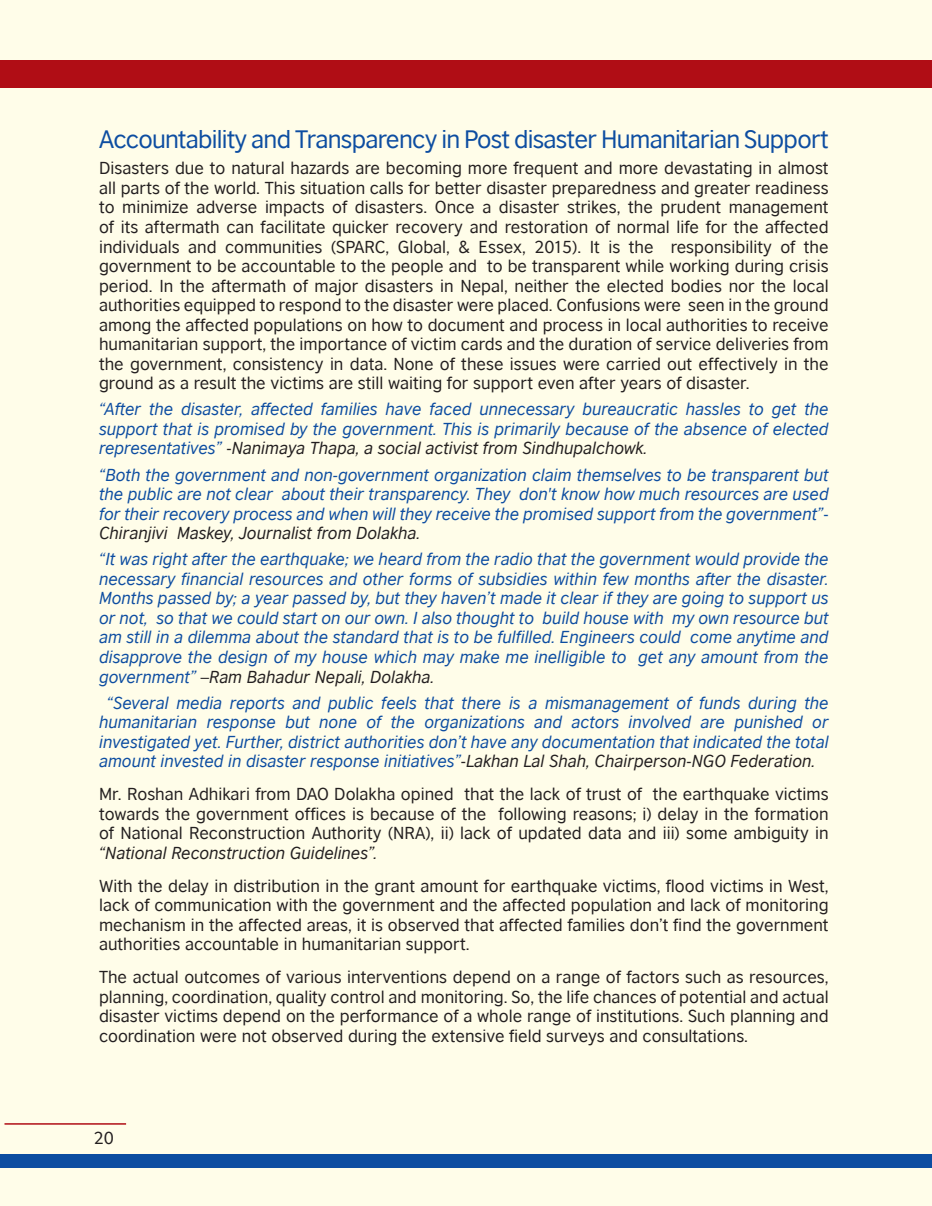
<style>
.page{position:relative;width:932px;height:1206px;background:#fff}
.page>*{position:absolute;margin:0;border:0;box-sizing:border-box;transform-origin:0 0}
.t1{font:24px "British Council Sans";letter-spacing:-.03em;color:#0d4da1}
.t2{font:16.5px/19.5px "British Council Sans";color:#231f20;text-align:justify}
.t3{font:italic 16.5px/19.5px "British Council Sans";color:#0d4da1;text-align:justify}
.t4{font:italic 16.5px "British Council Sans";color:#231f20}
.s1{font-style:normal;color:#231f20}
.s2{color:#231f20}
.s3{font-style:normal}
</style>
<div class="page">
<div style="left:0;top:0;width:931px;height:1205px;background:#fffde9"></div>
<div style="left:0;top:1154px;width:931px;height:14px;background:#0d4da1"></div>
<hr style="left:4px;top:1123px;width:122px;height:1px;background:#b00d15">
<div style="left:0;top:61px;width:931px;height:27px;background:#b00d15"></div>
<h1 class="t1" style="left:99px;top:125px;width:731px">Accountability and Transparency in Post disaster Humanitarian Support</h1>
<p class="t2" style="left:99px;top:158px;width:731px">Disasters due to natural hazards are becoming more frequent and more devastating in almost all parts of the world. This situation calls for better disaster preparedness and greater readiness to minimize adverse impacts of disasters. Once a disaster strikes, the prudent management of its aftermath can facilitate quicker recovery and restoration of normal life for the affected individuals and communities (SPARC, Global, &amp; Essex, 2015). It is the responsibility of the government to be accountable to the people and to be transparent while working during crisis period. In the aftermath of major disasters in Nepal, neither the elected bodies nor the local authorities equipped to respond to the disaster were placed. Confusions were seen in the ground among the affected populations on how to document and process in local authorities to receive humanitarian support, the importance of victim cards and the duration of service deliveries from the government, consistency in data. None of these issues were carried out effectively in the ground as a result the victims are still waiting for support even after years of disaster.</p>
<p class="t3" style="left:99px;top:399px;width:731px">“After the disaster, affected families have faced unnecessary bureaucratic hassles to get the support that is promised by the government. This is primarily because of the absence of elected representatives” <span class="s1">-</span><span class="s2">Nanimaya Thapa, a social activist from Sindhupalchowk.</span></p>
<p class="t3" style="left:99px;top:464px;width:731px">“Both the government and non-government organization claim themselves to be transparent but the public are not clear about their transparency. They don't know how much resources are used for their recovery process and when will they receive the promised support from the government”<span class="s3">- </span><span class="s2">Chiranjivi Maskey, Journalist from Dolakha.</span></p>
<p class="t3" style="left:99px;top:549px;width:731px">“It was right after the earthquake; we heard from the radio that the government would provide the necessary financial resources and other forms of subsidies within few months after the disaster.<br>Months passed by; a year passed by, but they haven’t made it clear if they are going to support us or not, so that we could start on our own. I also thought to build house with my own resource but am still in a dilemma about the standard that is to be fulfilled. Engineers could come anytime and disapprove the design of my house which may make me inelligible to get any amount from the government” <span class="s1">–</span><span class="s2">Ram Bahadur Nepali, Dolakha.</span></p>
<p class="t3" style="left:99px;top:692px;width:731px;text-indent:8px">“Several media reports and public feels that there is a mismanagement of funds during the humanitarian response but none of the organizations and actors involved are punished or investigated yet. Further, district authorities don’t have any documentation that indicated the total amount invested in disaster response initiatives”<span class="s1">-</span><span class="s2">Lakhan Lal Shah, Chairperson-NGO Federation.</span></p>
<p class="t2" style="left:99px;top:784px;width:731px">Mr. Roshan Adhikari from DAO Dolakha opined that the lack of trust of the earthquake victims towards the government offices is because of the following reasons; i) delay in the formation of National Reconstruction Authority (NRA), ii) lack of updated data and iii) some ambiguity in</p>
<p class="t4" style="left:99px;top:842px;width:279px">“National Reconstruction Guidelines”.</p>
<p class="t2" style="left:99px;top:875px;width:730px">With the delay in distribution in the grant amount for earthquake victims, flood victims in West, lack of communication with the government and the affected population and lack of monitoring mechanism in the affected areas, it is observed that affected families don’t find the government authorities accountable in humanitarian support.</p>
<p class="t2" style="left:99px;top:967px;width:731px">The actual outcomes of various interventions depend on a range of factors such as resources, planning, coordination, quality control and monitoring. So, the life chances of potential and actual disaster victims depend on the performance of a whole range of institutions. Such planning and coordination were not observed during the extensive field surveys and consultations.</p>
<p class="t2" style="left:94px;top:1128px;width:22px">20</p>
</div>
